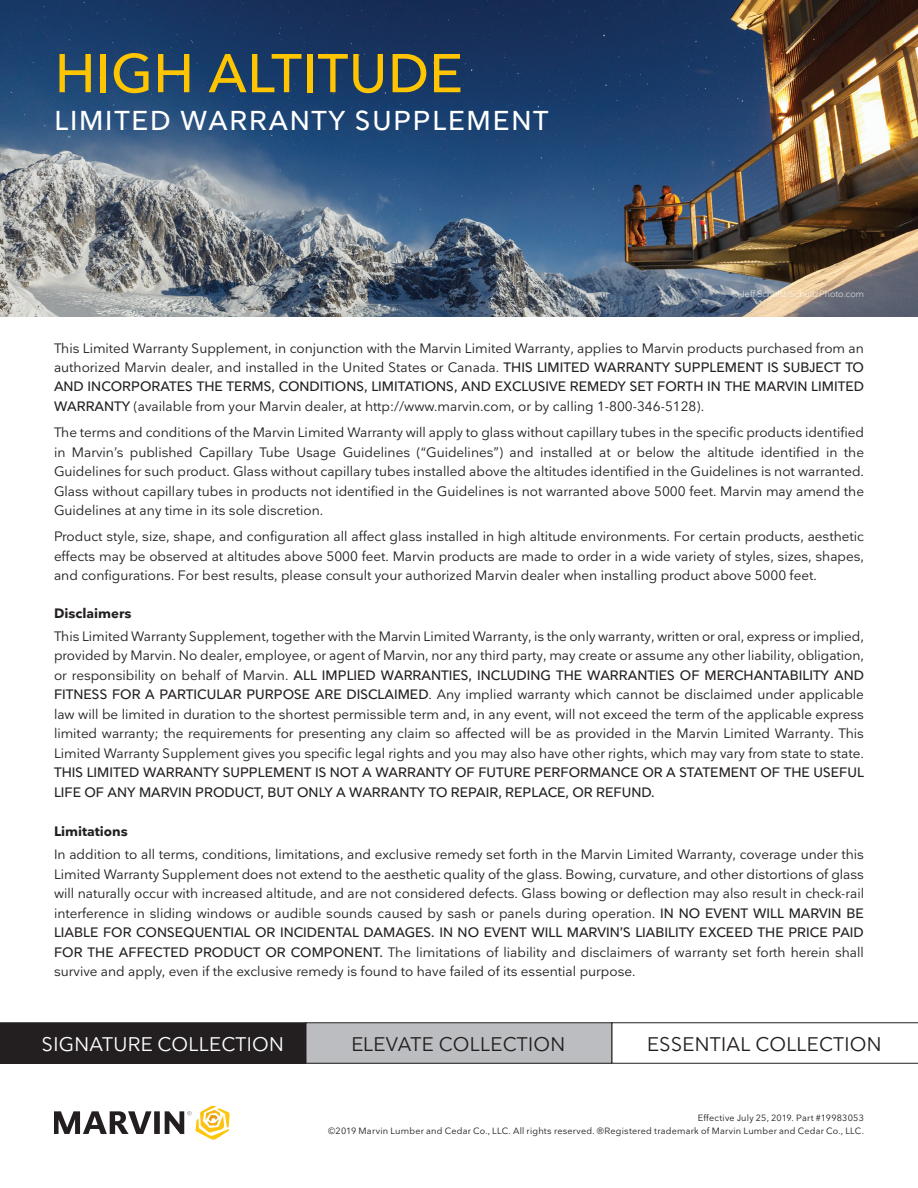
<style>
.page{position:relative;width:918px;height:1188px;background:#fff}
.page>*{position:absolute;margin:0;border:0;box-sizing:border-box;transform-origin:0 0}
.t1{font:500 54px "Nationale";letter-spacing:.01em;color:#ffc500}
.t2{font:500 27px "Nationale";letter-spacing:.065em;color:#fff}
.t3{font:19.5px "Nationale";letter-spacing:.015em;color:#231f20}
.t4{font:19.5px "Nationale";letter-spacing:.015em;color:#fff}
.t5{font:13.5px/19.5px "Nationale";color:#231f20;text-align:justify}
.t6{font:500 13.5px/19.5px "Nationale";color:#231f20}
.t7{font:700 13.5px "Nationale";color:#231f20}
.t8{font:9px/12.8px "Nationale";letter-spacing:.025em;color:#231f20;text-align:right}
.t9{font:300 9px "Nationale";color:#fff}
.s1{font-weight:500}
</style>
<div class="page">
<img style="left:0;top:0;width:918px;height:316px">
<svg style="left:54px;top:1106px;width:176px;height:34px"></svg>
<div style="left:0;top:1023px;width:306px;height:40px;background:#231f20"></div>
<div style="left:306px;top:1023px;width:306px;height:40px;background:#bcbdc0"></div>
<svg style="left:612px;top:1023px;width:306px;height:40px"></svg>
<h1 class="t1" style="left:55px;top:39px;width:410px">HIGH ALTITUDE</h1>
<h2 class="t2" style="left:54px;top:103px;width:496px">LIMITED WARRANTY SUPPLEMENT</h2>
<p class="t9" style="left:731px;top:288px;width:134px">© Jeff Schultz/SchultzPhoto.com</p>
<p class="t5" style="left:54px;top:338px;width:812px">This Limited Warranty Supplement, in conjunction with the Marvin Limited Warranty, applies to Marvin products purchased from an authorized Marvin dealer, and installed in the United States or Canada. <span class="s1">THIS LIMITED WARRANTY SUPPLEMENT IS SUBJECT TO AND INCORPORATES THE TERMS, CONDITIONS, LIMITATIONS, AND EXCLUSIVE REMEDY SET FORTH IN THE MARVIN LIMITED WARRANTY</span> (available from your Marvin dealer, at http://www.marvin.com, or by calling 1-800-346-5128).</p>
<p class="t5" style="left:54px;top:422px;width:812px">The terms and conditions of the Marvin Limited Warranty will apply to glass without capillary tubes in the specific products identified in Marvin’s published Capillary Tube Usage Guidelines (“Guidelines”) and installed at or below the altitude identified in the Guidelines for such product. Glass without capillary tubes installed above the altitudes identified in the Guidelines is not warranted.<br>Glass without capillary tubes in products not identified in the Guidelines is not warranted above 5000 feet. Marvin may amend the Guidelines at any time in its sole discretion.</p>
<p class="t5" style="left:54px;top:527px;width:812px">Product style, size, shape, and configuration all affect glass installed in high altitude environments. For certain products, aesthetic effects may be observed at altitudes above 5000 feet. Marvin products are made to order in a wide variety of styles, sizes, shapes, and configurations. For best results, please consult your authorized Marvin dealer when installing product above 5000 feet.</p>
<p class="t7" style="left:54px;top:604px;width:79px">Disclaimers</p>
<p class="t5" style="left:54px;top:626px;width:812px">This Limited Warranty Supplement, together with the Marvin Limited Warranty, is the only warranty, written or oral, express or implied, provided by Marvin. No dealer, employee, or agent of Marvin, nor any third party, may create or assume any other liability, obligation, or responsibility on behalf of Marvin. <span class="s1">ALL IMPLIED WARRANTIES, INCLUDING THE WARRANTIES OF MERCHANTABILITY AND FITNESS FOR A PARTICULAR PURPOSE ARE DISCLAIMED</span>. Any implied warranty which cannot be disclaimed under applicable law will be limited in duration to the shortest permissible term and, in any event, will not exceed the term of the applicable express limited warranty; the requirements for presenting any claim so affected will be as provided in the Marvin Limited Warranty. This Limited Warranty Supplement gives you specific legal rights and you may also have other rights, which may vary from state to state.</p>
<p class="t6" style="left:54px;top:762px;width:811px">THIS LIMITED WARRANTY SUPPLEMENT IS NOT A WARRANTY OF FUTURE PERFORMANCE OR A STATEMENT OF THE USEFUL<br>LIFE OF ANY MARVIN PRODUCT, BUT ONLY A WARRANTY TO REPAIR, REPLACE, OR REFUND.</p>
<p class="t7" style="left:54px;top:823px;width:75px">Limitations</p>
<p class="t5" style="left:54px;top:845px;width:812px">In addition to all terms, conditions, limitations, and exclusive remedy set forth in the Marvin Limited Warranty, coverage under this Limited Warranty Supplement does not extend to the aesthetic quality of the glass. Bowing, curvature, and other distortions of glass will naturally occur with increased altitude, and are not considered defects. Glass bowing or deflection may also result in check-rail interference in sliding windows or audible sounds caused by sash or panels during operation. <span class="s1">IN NO EVENT WILL MARVIN BE LIABLE FOR CONSEQUENTIAL OR INCIDENTAL DAMAGES. IN NO EVENT WILL MARVIN’S LIABILITY EXCEED THE PRICE PAID FOR THE AFFECTED PRODUCT OR COMPONENT.</span> The limitations of liability and disclaimers of warranty set forth herein shall survive and apply, even if the exclusive remedy is found to have failed of its essential purpose.</p>
<h3 class="t4" style="left:42px;top:1032px;width:243px">SIGNATURE COLLECTION</h3>
<h3 class="t3" style="left:351px;top:1032px;width:215px">ELEVATE COLLECTION</h3>
<h3 class="t3" style="left:647px;top:1032px;width:236px">ESSENTIAL COLLECTION</h3>
<p class="t8" style="left:328px;top:1112px;width:537px">Effective July 25, 2019. Part #19983053<br>©2019 Marvin Lumber and Cedar Co., LLC. All rights reserved. ®Registered trademark of Marvin Lumber and Cedar Co., LLC.</p>
</div>
